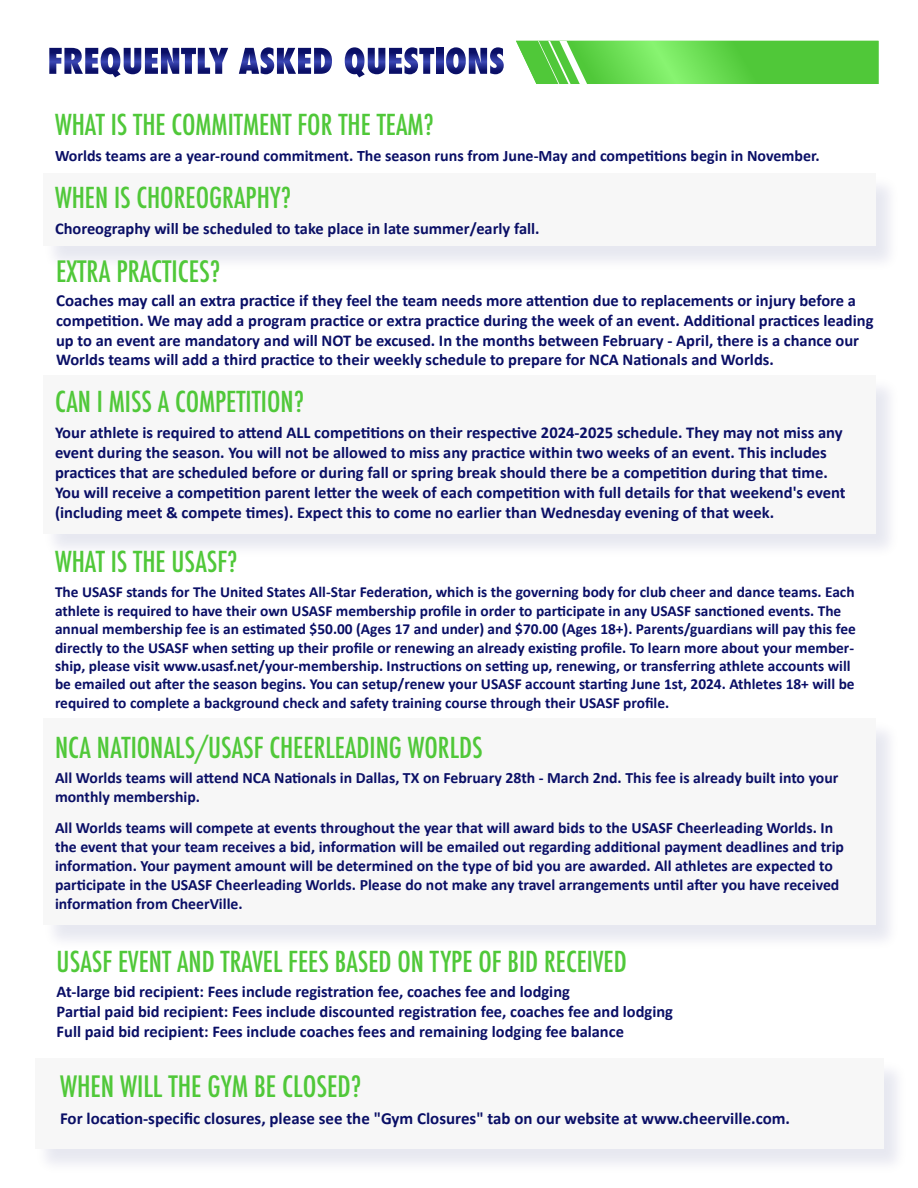
<style>
.page{position:relative;width:918px;height:1188px;background:#fff}
.page>*{position:absolute;margin:0;border:0;box-sizing:border-box;transform-origin:0 0}
.t1{font:500 condensed 28.65px "Futura";color:#50c839}
.t2{font:500 condensed 28.05px "Futura";color:#50c839}
.t3{font:700 16.95px "Calibri";color:#0a0f66}
.t4{font:700 16.65px/20px "Calibri";color:#0a0f66}
.t5{font:700 16.5px/19.8px "Calibri";color:#0a0f66}
.t6{font:700 16.05px "Calibri";color:#0a0f66}
.t7{font:700 15.75px/18.9px "Calibri";color:#0a0f66}
.t8{font:700 15.3px/18.5px "Calibri";color:#0a0f66}
.s1{font-size:16.95px}
.s2{font-size:16.65px}
</style>
<div class="page">
<div style="left:43px;top:375px;width:832px;height:158px;background:#f7f7f7"></div>
<svg style="left:49px;top:47px;width:179px;height:30px"></svg>
<svg style="left:239px;top:47px;width:93px;height:27px"></svg>
<svg style="left:345px;top:47px;width:89px;height:30px"></svg>
<svg style="left:436px;top:48px;width:7px;height:26px"></svg>
<svg style="left:446px;top:47px;width:58px;height:27px"></svg>
<div style="left:43px;top:173px;width:832px;height:73px;background:#f7f7f7"></div>
<svg style="left:516px;top:41px;width:363px;height:43px;background:#66d551"></svg>
<div style="left:43px;top:719px;width:832px;height:206px;background:#f7f7f7"></div>
<div style="left:35px;top:1059px;width:848px;height:90px;background:#f7f7f7"></div>
<h2 class="t2" style="left:55px;top:107px;width:381px">WHAT IS THE COMMITMENT FOR THE TEAM?</h2>
<p class="t6" style="left:55px;top:145px;width:766px">Worlds teams are a year-round commitment. The season runs from June-May and competitions begin in November.</p>
<h2 class="t2" style="left:55px;top:179px;width:238px">WHEN IS CHOREOGRAPHY?</h2>
<p class="t5" style="left:55px;top:218px;width:486px">Choreography will be scheduled to take place in late summer/early fall.</p>
<h1 class="t1" style="left:56px;top:253px;width:166px">EXTRA PRACTICES?</h1>
<p class="t5" style="left:56px;top:290px;width:819px"><span class="s1">Coaches may call an extra practice</span> if they feel the team needs more attention due to replacements or injury before a competition. We may add a program practice or extra practice during the week of an event. Additional practices leading up to an event are mandatory and will NOT be excused. In the months between February - April, there is a chance our Worlds teams will add a third practice to their weekly schedule to prepare for NCA Nationals and Worlds.</p>
<h2 class="t2" style="left:55px;top:383px;width:251px">CAN I MISS A COMPETITION?</h2>
<p class="t4" style="left:55px;top:422px;width:789px">Your athlete is required to attend ALL competitions on their respective 2024-2025 schedule. They may not miss any</p>
<p class="t5" style="left:55px;top:442px;width:773px"><span class="s2">event during the season.</span> You will not be allowed to miss any practice within two weeks of an event. <span class="s2">This includes</span></p>
<p class="t4" style="left:55px;top:462px;width:792px">practices that are scheduled before or during fall or spring break should there be a competition during that time.<br>You will receive a competition parent letter the week of each competition with full details for that weekend's event (including meet &amp; compete times). Expect this to come no earlier than Wednesday evening of that week.</p>
<h2 class="t2" style="left:55px;top:543px;width:184px">WHAT IS THE USASF?</h2>
<p class="t8" style="left:55px;top:582px;width:802px">The USASF stands for The United States All-Star Federation, which is the governing body for club cheer and dance teams. Each athlete is required to have their own USASF membership profile in order to participate in any USASF sanctioned events. The annual membership fee is an estimated $50.00 (Ages 17 and under) and $70.00 (Ages 18+). Parents/guardians will pay this fee directly to the USASF when setting up their profile or renewing an already existing profile. To learn more about your member&shy;ship, please visit www.usasf.net/your-membership. Instructions on setting up, renewing, or transferring athlete accounts will be emailed out after the season begins. You can setup/renew your USASF account starting June 1st, 2024. Athletes 18+ will be required to complete a background check and safety training course through their USASF profile.</p>
<h2 class="t2" style="left:55px;top:729px;width:429px">NCA NATIONALS/USASF CHEERLEADING WORLDS</h2>
<p class="t7" style="left:55px;top:768px;width:785px">All Worlds teams will attend NCA Nationals in Dallas, TX on February 28th - March 2nd. This fee is already built into your monthly membership.</p>
<p class="t7" style="left:55px;top:818px;width:791px">All Worlds teams will compete at events throughout the year that will award bids to the USASF Cheerleading Worlds. In the event that your team receives a bid, information will be emailed out regarding additional payment deadlines and trip information. Your payment amount will be determined on the type of bid you are awarded. All athletes are expected to participate in the USASF Cheerleading Worlds. Please do not make any travel arrangements until after you have received information from CheerVille.</p>
<h2 class="t2" style="left:57px;top:943px;width:572px">USASF EVENT AND TRAVEL FEES BASED ON TYPE OF BID RECEIVED</h2>
<p class="t5" style="left:57px;top:981px;width:618px">At-large bid recipient: Fees include registration fee, coaches fee and lodging<br>Partial paid bid recipient: Fees include discounted registration fee, coaches fee and lodging<br>Full paid bid recipient: Fees include coaches fees and remaining lodging fee balance</p>
<h1 class="t1" style="left:60px;top:1069px;width:303px">WHEN WILL THE GYM BE CLOSED?</h1>
<p class="t3" style="left:60px;top:1107px;width:732px">For location-specific closures, please see the "Gym Closures" tab on our website at www.cheerville.com.</p>
</div>
